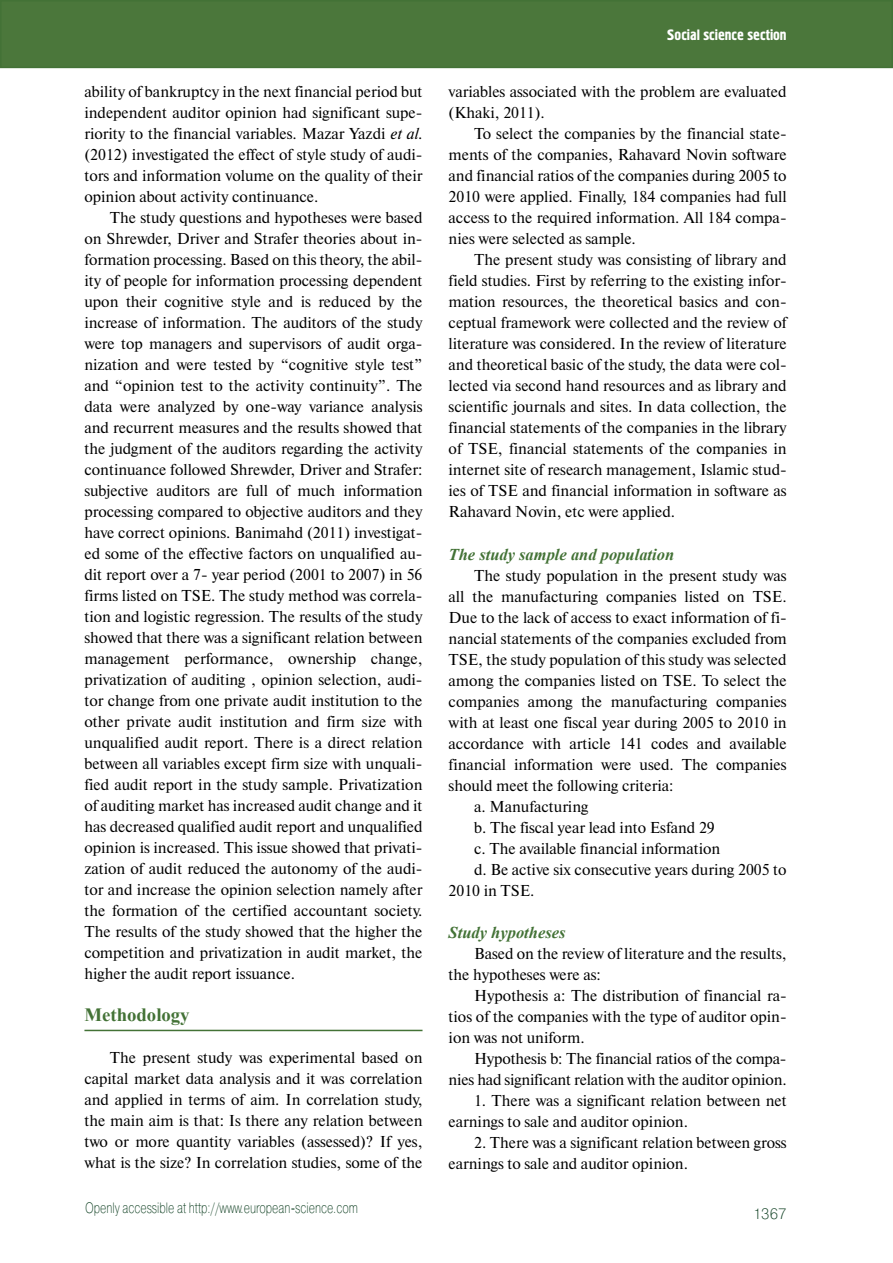
<style>
.page{position:relative;width:893px;height:1263px;background:#fff}
.page>*{position:absolute;margin:0;border:0;box-sizing:border-box;transform-origin:0 0}
.t1{font:700 18.75px "Times New Roman";color:#437236}
.t2{font:italic 700 16.5px "Times New Roman";color:#437236}
.t3{font:15.75px/21px "Newton C";color:#000;text-align:justify}
.t4{font:15px "Pragmatica Light C";color:#0d3e20;scale:.75 1}
.t5{font:15px "Hermes C";color:#fff}
.t6{font:15px "Pragmatica Light C";color:#0d3e20}
.s1{font-style:italic}
</style>
<div class="page">
<div style="left:1px;top:1px;width:891px;height:66px;background:#4b773b"></div>
<div style="left:0;top:0;width:893px;height:68px;border:2px solid #437236"></div>
<hr style="left:84px;top:1030px;width:338px;height:1px;background:#437236">
<p class="t3" style="left:84px;top:81px;width:340px">ability of bankruptcy in the next financial period but independent auditor opinion had significant supe&shy;riority to the financial variables. Mazar Yazdi <span class="s1">et al</span>. (2012) investigated the effect of style study of audi&shy;tors and information volume on the quality of their opinion about activity continuance.</p>
<p class="t3" style="left:84px;top:207px;width:340px;text-indent:26px">The study questions and hypotheses were based on Shrewder, Driver and Strafer theories about in&shy;formation processing. Based on this theory, the abil&shy;ity of people for information processing dependent upon their cognitive style and is reduced by the increase of information. The auditors of the study were top managers and supervisors of audit orga&shy;nization and were tested by “cognitive style test” and “opinion test to the activity continuity”. The data were analyzed by one-way variance analysis and recurrent measures and the results showed that the judgment of the auditors regarding the activity continuance followed Shrewder, Driver and Strafer: subjective auditors are full of much information processing compared to objective auditors and they have correct opinions. Banimahd (2011) investigat&shy;ed some of the effective factors on unqualified au&shy;dit report over a 7- year period (2001 to 2007) in 56 firms listed on TSE. The study method was correla&shy;tion and logistic regression. The results of the study showed that there was a significant relation between management performance, ownership change, privatization of auditing , opinion selection, audi&shy;tor change from one private audit institution to the other private audit institution and firm size with unqualified audit report. There is a direct relation between all variables except firm size with unquali&shy;fied audit report in the study sample. Privatization of auditing market has increased audit change and it has decreased qualified audit report and unqualified opinion is increased. This issue showed that privati&shy;zation of audit reduced the autonomy of the audi&shy;tor and increase the opinion selection namely after the formation of the certified accountant society.<br>The results of the study showed that the higher the competition and privatization in audit market, the higher the audit report issuance.</p>
<p class="t1" style="left:84px;top:1002px;width:107px">Methodology</p>
<p class="t3" style="left:84px;top:1047px;width:340px;text-indent:26px">The present study was experimental based on capital market data analysis and it was correlation and applied in terms of aim. In correlation study, the main aim is that: Is there any relation between two or more quantity variables (assessed)? If yes, what is the size? In correlation studies, some of the</p>
<p class="t4" style="left:85px;top:1199px;width:365px">Openly accessible at http://www.european-science.com</p>
<p class="t5" style="left:667px;top:26px;width:121px">Social science section</p>
<p class="t3" style="left:449px;top:82px;width:339px">variables associated with the problem are evaluated (Khaki, 2011).</p>
<p class="t3" style="left:449px;top:124px;width:340px;text-indent:26px">To select the companies by the financial state&shy;ments of the companies, Rahavard Novin software and financial ratios of the companies during 2005 to 2010 were applied. Finally, 184 companies had full access to the required information. All 184 compa&shy;nies were selected as sample.</p>
<p class="t3" style="left:449px;top:250px;width:340px;text-indent:26px">The present study was consisting of library and field studies. First by referring to the existing infor&shy;mation resources, the theoretical basics and con&shy;ceptual framework were collected and the review of literature was considered. In the review of literature and theoretical basic of the study, the data were col&shy;lected via second hand resources and as library and scientific journals and sites. In data collection, the financial statements of the companies in the library of TSE, financial statements of the companies in internet site of research management, Islamic stud&shy;ies of TSE and financial information in software as Rahavard Novin, etc were applied.</p>
<p class="t2" style="left:449px;top:542px;width:227px">The study sample and population</p>
<p class="t3" style="left:474px;top:565px;width:314px">The study population in the present study was</p>
<p class="t3" style="left:449px;top:586px;width:340px">all the manufacturing companies listed on TSE.</p>
<p class="t3" style="left:449px;top:607px;width:340px">Due to the lack of access to exact information of fi-</p>
<p class="t3" style="left:449px;top:628px;width:340px">nancial statements of the companies excluded from</p>
<p class="t3" style="left:449px;top:649px;width:339px">TSE, the study population of this study was selected</p>
<p class="t3" style="left:449px;top:670px;width:340px">among the companies listed on TSE. To select the</p>
<p class="t3" style="left:449px;top:691px;width:340px">companies among the manufacturing companies</p>
<p class="t3" style="left:449px;top:712px;width:340px">with at least one fiscal year during 2005 to 2010 in</p>
<p class="t3" style="left:449px;top:733px;width:340px">accordance with article 141 codes and available</p>
<p class="t3" style="left:449px;top:754px;width:339px">financial information were used. The companies</p>
<p class="t3" style="left:449px;top:775px;width:226px">should meet the following criteria:</p>
<p class="t3" style="left:474px;top:796px;width:116px">a. Manufacturing</p>
<p class="t3" style="left:474px;top:817px;width:242px">b. The fiscal year lead into Esfand 29</p>
<p class="t3" style="left:474px;top:838px;width:248px">c. The available financial information</p>
<p class="t3" style="left:474px;top:859px;width:314px">d. Be active six consecutive years during 2005 to</p>
<p class="t3" style="left:449px;top:880px;width:87px">2010 in TSE.</p>
<p class="t2" style="left:449px;top:920px;width:118px">Study hypotheses</p>
<p class="t3" style="left:449px;top:943px;width:340px;text-indent:26px">Based on the review of literature and the results, the hypotheses were as:</p>
<p class="t3" style="left:449px;top:985px;width:340px;text-indent:26px">Hypothesis a: The distribution of financial ra&shy;tios of the companies with the type of auditor opin&shy;ion was not uniform.</p>
<p class="t3" style="left:449px;top:1048px;width:340px;text-align:right">Hypothesis b: The financial ratios of the compa&shy;nies had significant relation with the auditor opinion.</p>
<p class="t3" style="left:449px;top:1090px;width:340px;text-indent:26px">1. There was a significant relation between net earnings to sale and auditor opinion.</p>
<p class="t3" style="left:449px;top:1132px;width:340px;text-indent:26px">2. There was a significant relation between gross earnings to sale and auditor opinion.</p>
<p class="t6" style="left:753px;top:1205px;width:35px">1367</p>
</div>
